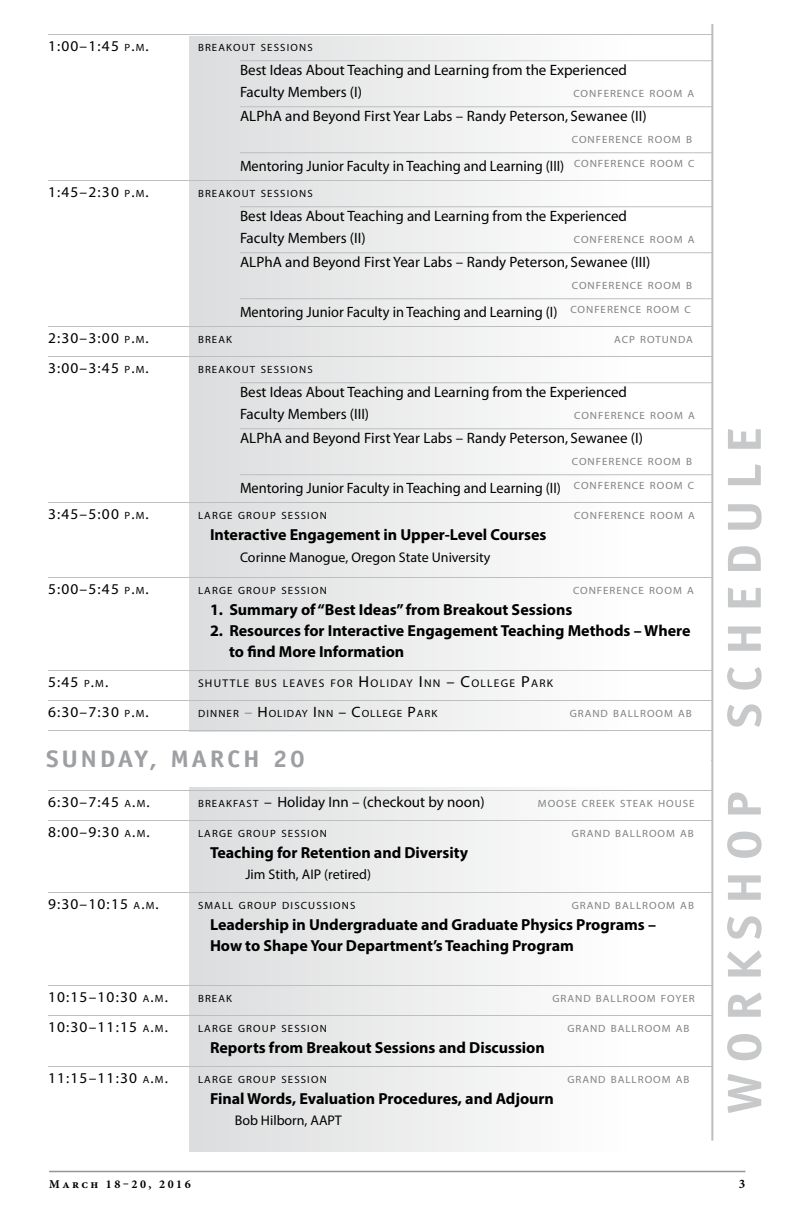
<style>
.page{position:relative;width:792px;height:1224px;background:#fff}
.page>*{position:absolute;margin:0;border:0;box-sizing:border-box;transform-origin:0 0}
.t1{font:700 48px "Officina Sans";letter-spacing:.2em;color:#c7c8ca;scale:1.1 1}
.t2{font:700 24px "Officina Sans";letter-spacing:.1em;color:#9d9fa2;scale:1.1 1}
.t3{font:700 16px/21px "Myriad Pro";color:#000}
.t4{font:15px/22px "Myriad";color:#000}
.t5{font:15px "Myriad";color:#000;scale:.96 1}
.t6{font:15px "Myriad Pro";letter-spacing:.075em;color:#000}
.t7{font:15px "Myriad Pro";color:#000}
.t8{font:14px "Myriad Pro";color:#000}
.t9{font:700 13px "Minion Pro";color:#000}
.t10{font:700 12px "Minion Pro";letter-spacing:.21em;color:#000}
.t11{font:11.2px "Myriad Pro";letter-spacing:.105em;color:#000}
.t12{font:10.4px "Myriad Pro";letter-spacing:.105em;color:#000}
.t13{font:10.4px "Myriad Pro";letter-spacing:.085em;color:#808285;scale:1.05 1}
.t14{font:10.4px "Myriad";letter-spacing:.085em;color:#808285;scale:1.05 1}
.t15{font:10.4px "Myriad Pro";letter-spacing:.085em;color:#000}
.s1{font-size:10.4px}
.s2{font-size:16px}
.s3{font-size:15px;color:#808285}
.s4{font-size:15px}
.s5{font-style:inherit}
</style>
<div class="page">
<hr style="left:49px;top:1171px;width:696px;height:1px;background:#939598">
<div style="left:189px;top:36px;width:439px;height:1115px;background:linear-gradient(to right,#dcdddd,#fefefe)"></div>
<hr style="left:711px;top:24px;width:2px;height:1117px;background:#bcbec0">
<hr style="left:48px;top:34px;width:665px;height:1px;background:#bcbec0">
<hr style="left:240px;top:60px;width:473px;height:1px;background:#bcbec0">
<hr style="left:240px;top:106px;width:473px;height:1px;background:#bcbec0">
<hr style="left:240px;top:152px;width:473px;height:1px;background:#bcbec0">
<hr style="left:48px;top:180px;width:665px;height:1px;background:#bcbec0">
<hr style="left:240px;top:206px;width:473px;height:1px;background:#bcbec0">
<hr style="left:240px;top:252px;width:473px;height:1px;background:#bcbec0">
<hr style="left:240px;top:298px;width:473px;height:1px;background:#bcbec0">
<hr style="left:48px;top:326px;width:665px;height:1px;background:#bcbec0">
<hr style="left:48px;top:356px;width:665px;height:1px;background:#bcbec0">
<hr style="left:240px;top:382px;width:473px;height:1px;background:#bcbec0">
<hr style="left:240px;top:428px;width:473px;height:1px;background:#bcbec0">
<hr style="left:240px;top:474px;width:473px;height:1px;background:#bcbec0">
<hr style="left:48px;top:502px;width:665px;height:1px;background:#bcbec0">
<hr style="left:48px;top:577px;width:665px;height:1px;background:#bcbec0">
<hr style="left:48px;top:670px;width:665px;height:1px;background:#bcbec0">
<hr style="left:48px;top:700px;width:665px;height:1px;background:#bcbec0">
<hr style="left:48px;top:730px;width:665px;height:1px;background:#bcbec0">
<hr style="left:48px;top:790px;width:665px;height:1px;background:#bcbec0">
<hr style="left:48px;top:820px;width:665px;height:1px;background:#bcbec0">
<hr style="left:48px;top:892px;width:665px;height:1px;background:#bcbec0">
<hr style="left:48px;top:985px;width:665px;height:1px;background:#bcbec0">
<hr style="left:48px;top:1015px;width:665px;height:1px;background:#bcbec0">
<hr style="left:48px;top:1066px;width:665px;height:1px;background:#bcbec0">
<div style="left:46px;top:732px;width:665px;height:55px;background:#fff"></div>
<p class="t6" style="left:48px;top:37px;width:102px">1:00–1:45 <span class="s1">P</span>.<span class="s1">M</span>.</p>
<p class="t12" style="left:198px;top:41px;width:116px">BREAKOUT SESSIONS</p>
<p class="t4" style="left:240px;top:60px;width:388px">Best Ideas About Teaching and Learning from the Experienced<br>Faculty Members (I)</p>
<p class="t14" style="left:574px;top:88px;width:117px">CONFERENCE ROOM A</p>
<p class="t4" style="left:240px;top:106px;width:408px">ALPhA and Beyond First Year Labs – Randy Peterson, Sewanee (II)</p>
<p class="t14" style="left:572px;top:134px;width:116px">CONFERENCE ROOM B</p>
<p class="t5" style="left:240px;top:159px;width:475px">Mentoring Junior Faculty in Teaching and Learning (III) <sup>CONFERENCE</sup> <sup>ROOM</sup> <sup>C</sup></p>
<p class="t6" style="left:48px;top:183px;width:102px">1:45–2:30 <span class="s1">P</span>.<span class="s1">M</span>.</p>
<p class="t12" style="left:198px;top:187px;width:116px">BREAKOUT SESSIONS</p>
<p class="t4" style="left:240px;top:206px;width:388px">Best Ideas About Teaching and Learning from the Experienced<br>Faculty Members (II)</p>
<p class="t14" style="left:574px;top:234px;width:117px">CONFERENCE ROOM A</p>
<p class="t4" style="left:240px;top:252px;width:412px">ALPhA and Beyond First Year Labs – Randy Peterson, Sewanee (III)</p>
<p class="t14" style="left:572px;top:280px;width:116px">CONFERENCE ROOM B</p>
<p class="t5" style="left:240px;top:305px;width:471px">Mentoring Junior Faculty in Teaching and Learning (I) <sup>CONFERENCE</sup> <sup>ROOM</sup> <sup>C</sup></p>
<p class="t6" style="left:48px;top:329px;width:102px">2:30–3:00 <span class="s1">P</span>.<span class="s1">M</span>.</p>
<p class="t12" style="left:198px;top:333px;width:36px">BREAK</p>
<p class="t13" style="left:614px;top:333px;width:76px">ACP ROTUNDA</p>
<p class="t6" style="left:48px;top:359px;width:102px">3:00–3:45 <span class="s1">P</span>.<span class="s1">M</span>.</p>
<p class="t12" style="left:198px;top:363px;width:116px">BREAKOUT SESSIONS</p>
<p class="t4" style="left:240px;top:382px;width:388px">Best Ideas About Teaching and Learning from the Experienced<br>Faculty Members (III)</p>
<p class="t14" style="left:574px;top:410px;width:117px">CONFERENCE ROOM A</p>
<p class="t4" style="left:240px;top:428px;width:405px">ALPhA and Beyond First Year Labs – Randy Peterson, Sewanee (I)</p>
<p class="t14" style="left:572px;top:456px;width:116px">CONFERENCE ROOM B</p>
<p class="t5" style="left:240px;top:481px;width:475px">Mentoring Junior Faculty in Teaching and Learning (II) <sup>CONFERENCE</sup> <sup>ROOM</sup> <sup>C</sup></p>
<p class="t6" style="left:48px;top:505px;width:102px">3:45–5:00 <span class="s1">P</span>.<span class="s1">M</span>.</p>
<p class="t12" style="left:198px;top:509px;width:130px">LARGE GROUP SESSION</p>
<p class="t13" style="left:574px;top:509px;width:117px">CONFERENCE ROOM A</p>
<p class="t3" style="left:210px;top:524px;width:338px">Interactive Engagement in Upper-Level Courses</p>
<p class="t8" style="left:240px;top:549px;width:252px">Corinne Manogue, Oregon State University</p>
<p class="t6" style="left:48px;top:580px;width:102px">5:00–5:45 <span class="s1">P</span>.<span class="s1">M</span>.</p>
<p class="t12" style="left:198px;top:584px;width:130px">LARGE GROUP SESSION</p>
<p class="t13" style="left:573px;top:584px;width:117px">CONFERENCE ROOM A</p>
<p class="t3" style="left:210px;top:599px;width:364px">1. Summary of “Best Ideas” from Breakout Sessions</p>
<p class="t3" style="left:229px;top:620px;width:463px;text-indent:-19px">2. Resources for Interactive Engagement Teaching Methods – Where to find More Information</p>
<p class="t6" style="left:48px;top:673px;width:62px">5:45 <span class="s1">P</span>.<span class="s1">M</span>.</p>
<p class="t11" style="left:198px;top:676px;width:357px">SHUTTLE BUS LEAVES FOR <span class="s2">H</span> OLIDAY <span class="s2">I</span> NN <span class="s2">– C</span>OLLEGE <span class="s2">P</span>ARK</p>
<p class="t6" style="left:48px;top:703px;width:102px">6:30–7:30 <span class="s1">P</span>.<span class="s1">M</span>.</p>
<p class="t15" style="left:198px;top:707px;width:241px">DINNER <span class="s3">–</span> <span class="s4">H</span>OLIDAY <span class="s4">I</span> NN <span class="s4">– C</span>OLLEGE <span class="s4">P</span>ARK</p>
<p class="t13" style="left:570px;top:707px;width:118px">GRAND BALLROOM AB</p>
<h2 class="t2" style="left:46px;top:744px;width:237px">SUNDAY, MARCH 20</h2>
<p class="t6" style="left:48px;top:793px;width:103px">6:30–7:45 <span class="s1">A</span>.<span class="s1">M</span>.</p>
<p class="t7" style="left:198px;top:793px;width:288px"><span class="s1">BREAKFAST</span> <span class="s5">–</span> Holiday Inn – (checkout by noon)</p>
<p class="t13" style="left:538px;top:797px;width:151px">MOOSE CREEK STEAK HOUSE</p>
<p class="t6" style="left:48px;top:823px;width:103px">8:00–9:30 <span class="s1">A</span>.<span class="s1">M</span>.</p>
<p class="t12" style="left:198px;top:827px;width:130px">LARGE GROUP SESSION</p>
<p class="t13" style="left:572px;top:827px;width:118px">GRAND BALLROOM AB</p>
<p class="t3" style="left:210px;top:842px;width:260px">Teaching for Retention and Diversity</p>
<p class="t8" style="left:245px;top:866px;width:127px">Jim Stith, AIP (retired)</p>
<p class="t6" style="left:48px;top:895px;width:112px">9:30–10:15 <span class="s1">A</span>.<span class="s1">M</span>.</p>
<p class="t12" style="left:198px;top:899px;width:159px">SMALL GROUP DISCUSSIONS</p>
<p class="t13" style="left:572px;top:899px;width:118px">GRAND BALLROOM AB</p>
<p class="t3" style="left:210px;top:914px;width:448px">Leadership in Undergraduate and Graduate Physics Programs –<br>How to Shape Your Department’s Teaching Program</p>
<p class="t6" style="left:48px;top:988px;width:121px">10:15–10:30 <span class="s1">A</span>.<span class="s1">M</span>.</p>
<p class="t12" style="left:198px;top:992px;width:36px">BREAK</p>
<p class="t13" style="left:553px;top:992px;width:137px">GRAND BALLROOM FOYER</p>
<p class="t6" style="left:48px;top:1018px;width:121px">10:30–11:15 <span class="s1">A</span>.<span class="s1">M</span>.</p>
<p class="t12" style="left:198px;top:1022px;width:130px">LARGE GROUP SESSION</p>
<p class="t13" style="left:567px;top:1022px;width:118px">GRAND BALLROOM AB</p>
<p class="t3" style="left:210px;top:1037px;width:336px">Reports from Breakout Sessions and Discussion</p>
<p class="t6" style="left:48px;top:1069px;width:121px">11:15–11:30 <span class="s1">A</span>.<span class="s1">M</span>.</p>
<p class="t12" style="left:198px;top:1073px;width:130px">LARGE GROUP SESSION</p>
<p class="t13" style="left:567px;top:1073px;width:118px">GRAND BALLROOM AB</p>
<p class="t3" style="left:210px;top:1088px;width:346px">Final Words, Evaluation Procedures, and Adjourn</p>
<p class="t8" style="left:235px;top:1112px;width:109px">Bob Hilborn, AAPT</p>
<h1 class="t1" style="left:715px;top:728px;width:275px;rotate:-90deg">SCHEDULE</h1>
<h1 class="t1" style="left:715px;top:1114px;width:295px;rotate:-90deg">WORKSHOP</h1>
<p class="t10" style="left:49px;top:1176px;width:143px">March 18–20, 2016</p>
<p class="t9" style="left:739px;top:1175px;width:8px">3</p>
</div>
